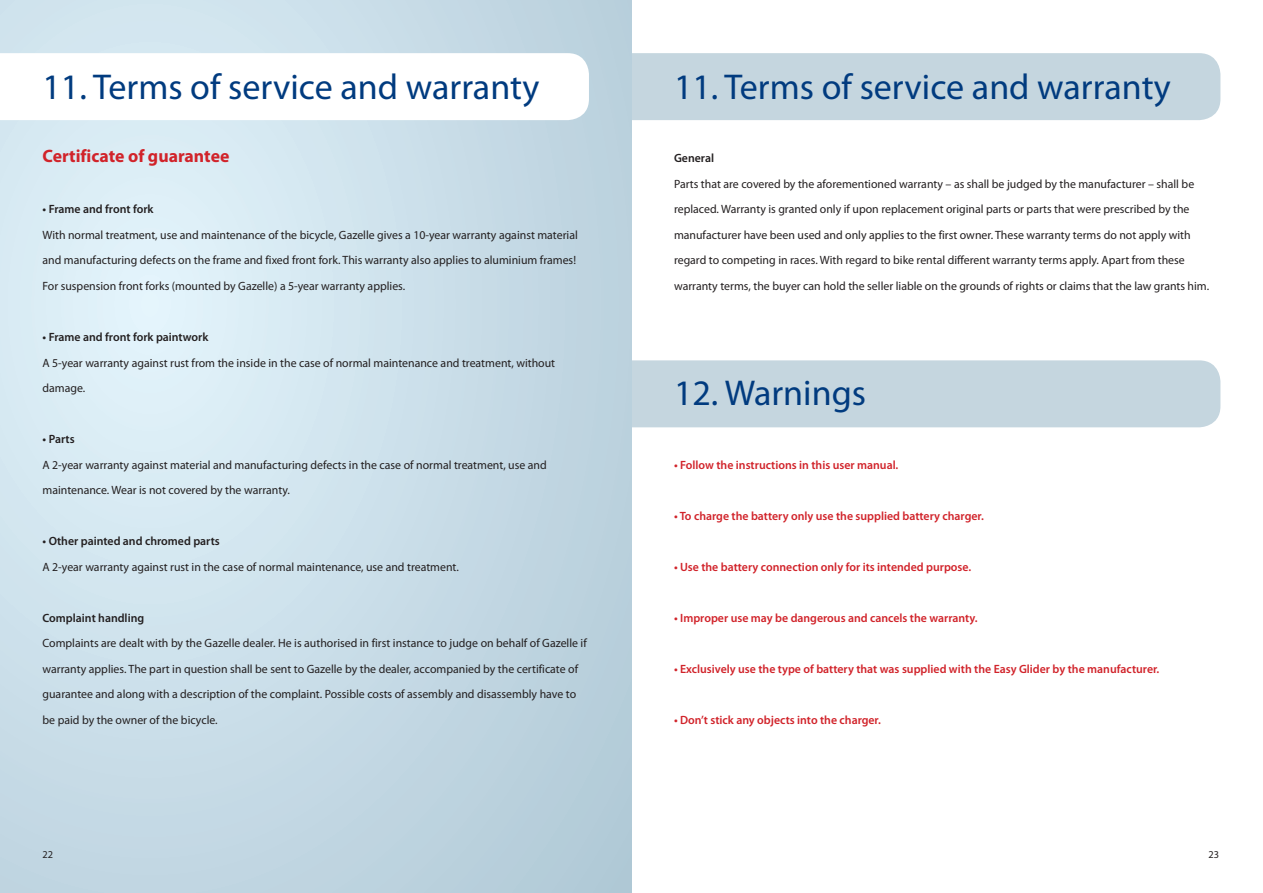
<style>
.page{position:relative;width:1263px;height:893px;background:#fff}
.page>*{position:absolute;margin:0;border:0;box-sizing:border-box;transform-origin:0 0}
.t1{font:36px "Myriad Pro";color:#013b7f}
.t2{font:700 18px "Myriad Pro";color:#d1232a}
.t3{font:12px/25.5px "Myriad Pro";color:#231f20}
.t4{font:600 12px "Myriad Pro";color:#d1232a}
.t5{font:600 12px "Myriad Pro";color:#231f20}
.t6{font:10.5px "Myriad Pro";color:#231f20}
</style>
<div class="page">
<div style="left:611px;top:360px;width:609px;height:67px;background:#c5d6df;border-radius:21px"></div>
<div style="left:611px;top:53px;width:609px;height:67px;background:#c5d6df;border-radius:21px"></div>
<svg style="left:0;top:0;width:631px;height:893px;background:#cadee9"></svg>
<svg style="left:0;top:53px;width:589px;height:67px"></svg>
<h1 class="t1" style="left:43px;top:67px;width:498px">11. Terms of service and warranty</h1>
<h1 class="t1" style="left:674px;top:67px;width:498px">11. Terms of service and warranty</h1>
<h2 class="t2" style="left:43px;top:146px;width:188px">Certificate of guarantee</h2>
<p class="t5" style="left:43px;top:203px;width:113px">• Frame and front fork</p>
<p class="t3" style="left:43px;top:222px;width:537px">With normal treatment, use and maintenance of the bicycle, Gazelle gives a 10-year warranty against material and manufacturing defects on the frame and fixed front fork. This warranty also applies to aluminium frames!<br>For suspension front forks (mounted by Gazelle) a 5-year warranty applies.</p>
<p class="t5" style="left:43px;top:330px;width:167px">• Frame and front fork paintwork</p>
<p class="t3" style="left:43px;top:350px;width:514px">A 5-year warranty against rust from the inside in the case of normal maintenance and treatment, without damage.</p>
<p class="t5" style="left:43px;top:432px;width:34px">• Parts</p>
<p class="t3" style="left:43px;top:452px;width:506px">A 2-year warranty against material and manufacturing defects in the case of normal treatment, use and maintenance. Wear is not covered by the warranty.</p>
<p class="t5" style="left:43px;top:534px;width:179px">• Other painted and chromed parts</p>
<p class="t3" style="left:43px;top:554px;width:418px">A 2-year warranty against rust in the case of normal maintenance, use and treatment.</p>
<p class="t5" style="left:43px;top:611px;width:103px">Complaint handling</p>
<p class="t3" style="left:43px;top:631px;width:546px">Complaints are dealt with by the Gazelle dealer. He is authorised in first instance to judge on behalf of Gazelle if warranty applies. The part in question shall be sent to Gazelle by the dealer, accompanied by the certificate of guarantee and along with a description of the complaint. Possible costs of assembly and disassembly have to be paid by the owner of the bicycle.</p>
<p class="t5" style="left:674px;top:152px;width:42px">General</p>
<p class="t3" style="left:674px;top:171px;width:537px">Parts that are covered by the aforementioned warranty – as shall be judged by the manufacturer – shall be replaced. Warranty is granted only if upon replacement original parts or parts that were prescribed by the manufacturer have been used and only applies to the first owner. These warranty terms do not apply with regard to competing in races. With regard to bike rental different warranty terms apply. Apart from these warranty terms, the buyer can hold the seller liable on the grounds of rights or claims that the law grants him.</p>
<h1 class="t1" style="left:674px;top:373px;width:194px">12. Warnings</h1>
<p class="t4" style="left:674px;top:458px;width:226px">• Follow the instructions in this user manual.</p>
<p class="t4" style="left:674px;top:509px;width:311px">• To charge the battery only use the supplied battery charger.</p>
<p class="t4" style="left:674px;top:560px;width:299px">• Use the battery connection only for its intended purpose.</p>
<p class="t4" style="left:674px;top:611px;width:305px">• Improper use may be dangerous and cancels the warranty.</p>
<p class="t4" style="left:674px;top:662px;width:487px">• Exclusively use the type of battery that was supplied with the Easy Glider by the manufacturer.</p>
<p class="t4" style="left:674px;top:713px;width:208px">• Don’t stick any objects into the charger.</p>
<p class="t6" style="left:43px;top:849px;width:12px">22</p>
<p class="t6" style="left:1208px;top:849px;width:12px">23</p>
</div>
